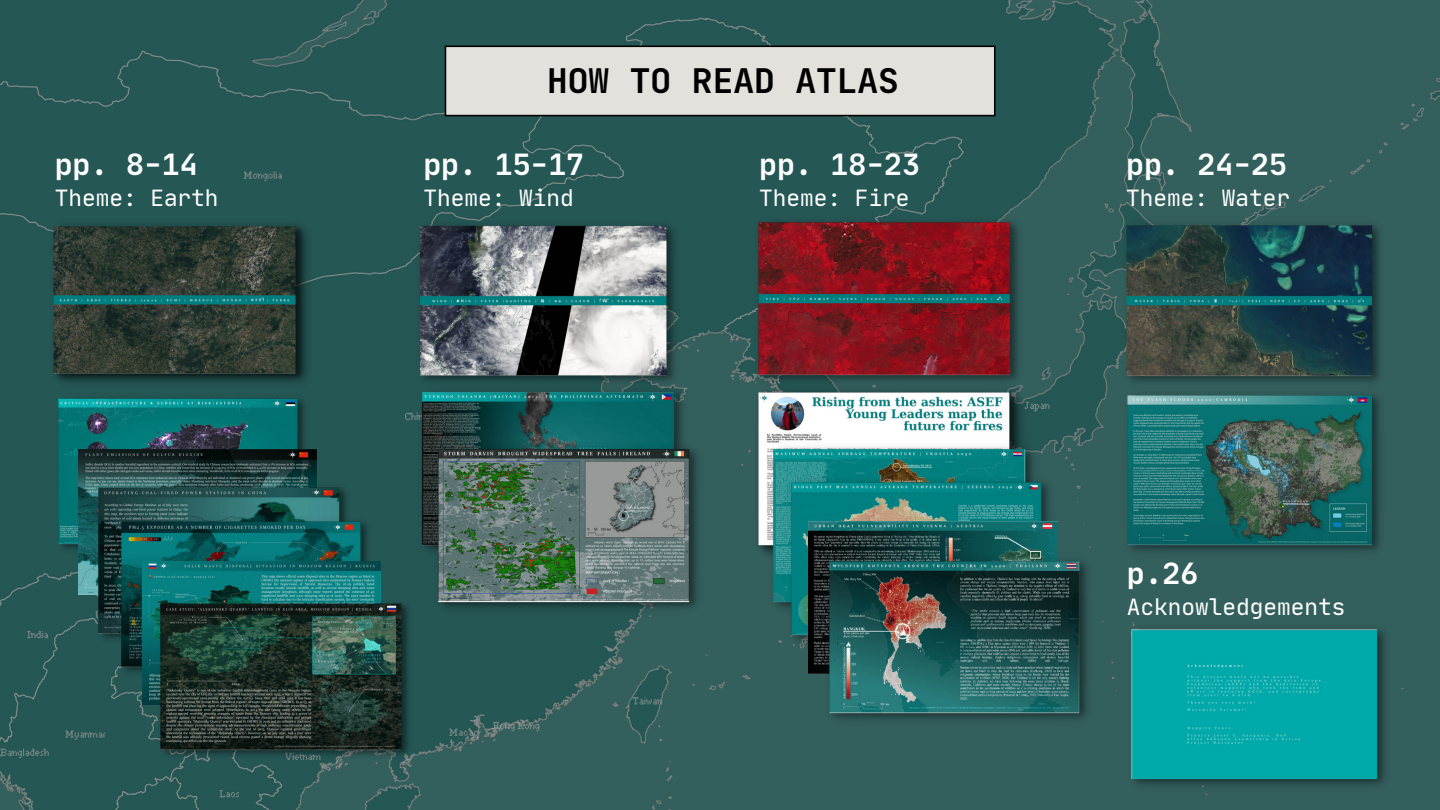
<style>
.page{position:relative;width:1440px;height:810px;background:#fff}
.page>*{position:absolute;margin:0;border:0;box-sizing:border-box;transform-origin:0 0}
.t1{font:700 34.5px "Jet Brains Mono";color:#000}
.t2{font:700 29.8px "Jet Brains Mono";color:#fff}
.t3{font:22.8px "Jet Brains Mono";color:#fff}
</style>
<div class="page">
<div style="left:0;top:0;width:1440px;height:810px;background:linear-gradient(to right,#255755,#335f5d)"></div>
<img style="left:49px;top:217px;width:267px;height:174px">
<img style="left:56px;top:393px;width:253px;height:162px">
<img style="left:79px;top:450px;width:237px;height:144px">
<img style="left:96px;top:482px;width:255px;height:164px">
<img style="left:119px;top:516px;width:253px;height:162px">
<img style="left:142px;top:561px;width:238px;height:144px">
<img style="left:158px;top:598px;width:256px;height:164px">
<img style="left:413px;top:217px;width:270px;height:173px">
<img style="left:416px;top:383px;width:274px;height:177px">
<img style="left:431px;top:441px;width:275px;height:176px">
<img style="left:751px;top:214px;width:275px;height:169px">
<img style="left:751px;top:383px;width:281px;height:181px">
<img style="left:767px;top:441px;width:274px;height:176px">
<img style="left:785px;top:474px;width:273px;height:175px">
<img style="left:808px;top:522px;width:249px;height:151px">
<img style="left:823px;top:552px;width:273px;height:176px">
<img style="left:1121px;top:217px;width:266px;height:170px">
<img style="left:1120px;top:387px;width:269px;height:172px">
<img style="left:1126px;top:620px;width:266px;height:173px">
<div style="left:445px;top:46px;width:550px;height:70px;background:#e2e1db"></div>
<hr style="left:445px;top:47px;width:1px;height:68px;background:#000">
<hr style="left:994px;top:47px;width:2px;height:68px;background:#000">
<hr style="left:446px;top:115px;width:548px;height:1px;background:#000">
<hr style="left:446px;top:46px;width:548px;height:1px;background:#000">
<p class="t2" style="left:55px;top:146px;width:144px">pp. 8-14</p>
<p class="t3" style="left:55px;top:183px;width:165px">Theme: Earth</p>
<p class="t1" style="left:547px;top:60px;width:353px">HOW TO READ ATLAS</p>
<p class="t2" style="left:423px;top:146px;width:162px">pp. 15-17</p>
<p class="t3" style="left:423px;top:183px;width:152px">Theme: Wind</p>
<p class="t2" style="left:759px;top:146px;width:162px">pp. 18-23</p>
<p class="t3" style="left:759px;top:183px;width:152px">Theme: Fire</p>
<p class="t2" style="left:1126px;top:146px;width:162px">pp. 24-25</p>
<p class="t3" style="left:1126px;top:183px;width:165px">Theme: Water</p>
<p class="t2" style="left:1127px;top:555px;width:73px">p.26</p>
<p class="t3" style="left:1127px;top:593px;width:220px">Acknowledgements</p>
</div>
